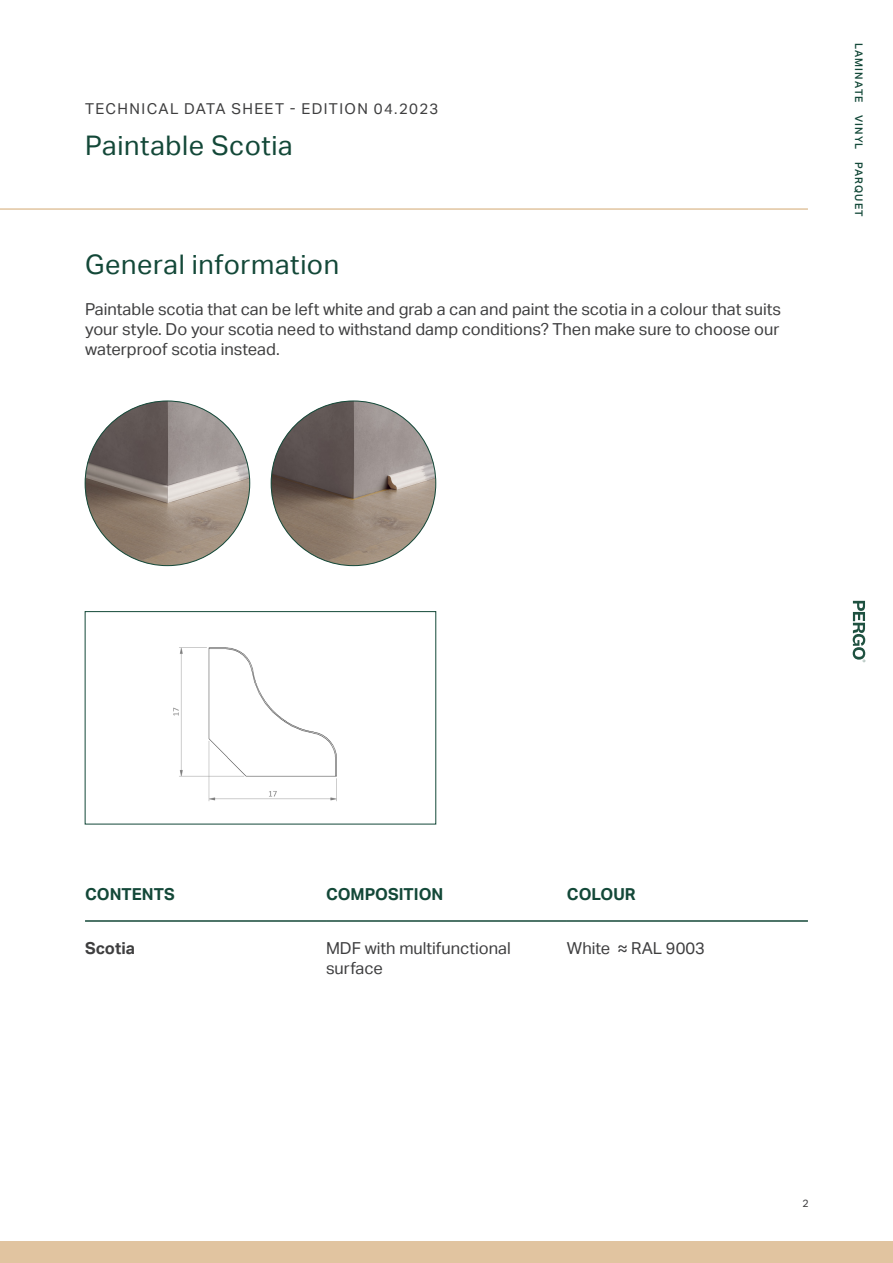
<style>
.page{position:relative;width:893px;height:1263px;background:#fff}
.page>*{position:absolute;margin:0;border:0;box-sizing:border-box;transform-origin:0 0}
.Product{font:27px "Aktiv Grotesk";letter-spacing:.02em;color:#134838}
.BodyText{font:16.5px/19.8px "Aktiv Grotesk";color:#3e3e3f;text-align:justify}
.Row-Header{font:700 16.5px "Aktiv Grotesk";color:#134838}
.BodyText-2{font:700 16.5px "Aktiv Grotesk";color:#3e3e3f}
.TDS{font:15px "Aktiv Grotesk";letter-spacing:.095em;color:#3e3e3f}
.Range{font:500 10.5px "Aktiv Grotesk";letter-spacing:.11em;color:#134838}
.t1{font:10.5px "Aktiv Grotesk";color:#3e3e3f}
</style>
<div class="page">
<div style="left:0;top:1242px;width:893px;height:21px;background:#e1c4a0"></div>
<hr style="left:0;top:208px;width:808px;height:2px;background:#e1c4a0">
<svg style="left:853px;top:601px;width:12px;height:61px"></svg>
<img style="left:85px;top:401px;width:165px;height:165px;border-radius:82px">
<img style="left:271px;top:401px;width:165px;height:165px;border-radius:82px">
<img style="left:173px;top:647px;width:164px;height:155px">
<div style="left:85px;top:611px;width:351px;height:213px;border:1px solid #134838"></div>
<hr style="left:326px;top:920px;width:241px;height:2px;background:#134838">
<hr style="left:567px;top:920px;width:241px;height:2px;background:#134838">
<hr style="left:85px;top:920px;width:241px;height:2px;background:#134838">
<p class="TDS" style="left:85px;top:100px;width:355px">TECHNICAL DATA SHEET - EDITION 04.2023</p>
<p class="Product" style="left:85px;top:130px;width:209px">Paintable Scotia</p>
<p class="Product" style="left:85px;top:249px;width:255px">General information</p>
<p class="BodyText" style="left:85px;top:300px;width:698px">Paintable scotia that can be left white and grab a can and paint the scotia in a colour that suits your style. Do your scotia need to withstand damp conditions? Then make sure to choose our waterproof scotia instead.</p>
<p class="Range" style="left:865px;top:43px;width:176px;rotate:90deg">LAMINATE VINYL PARQUET</p>
<p class="Row-Header" style="left:85px;top:884px;width:91px">CONTENTS</p>
<p class="Row-Header" style="left:326px;top:884px;width:119px">COMPOSITION</p>
<p class="Row-Header" style="left:567px;top:884px;width:70px">COLOUR</p>
<p class="BodyText-2" style="left:85px;top:939px;width:51px">Scotia</p>
<p class="BodyText" style="left:326px;top:938px;width:186px">MDF with multifunctional surface</p>
<p class="BodyText" style="left:567px;top:938px;width:139px">White ≈ RAL 9003</p>
<p class="t1" style="left:802px;top:1197px;width:8px">2</p>
</div>
